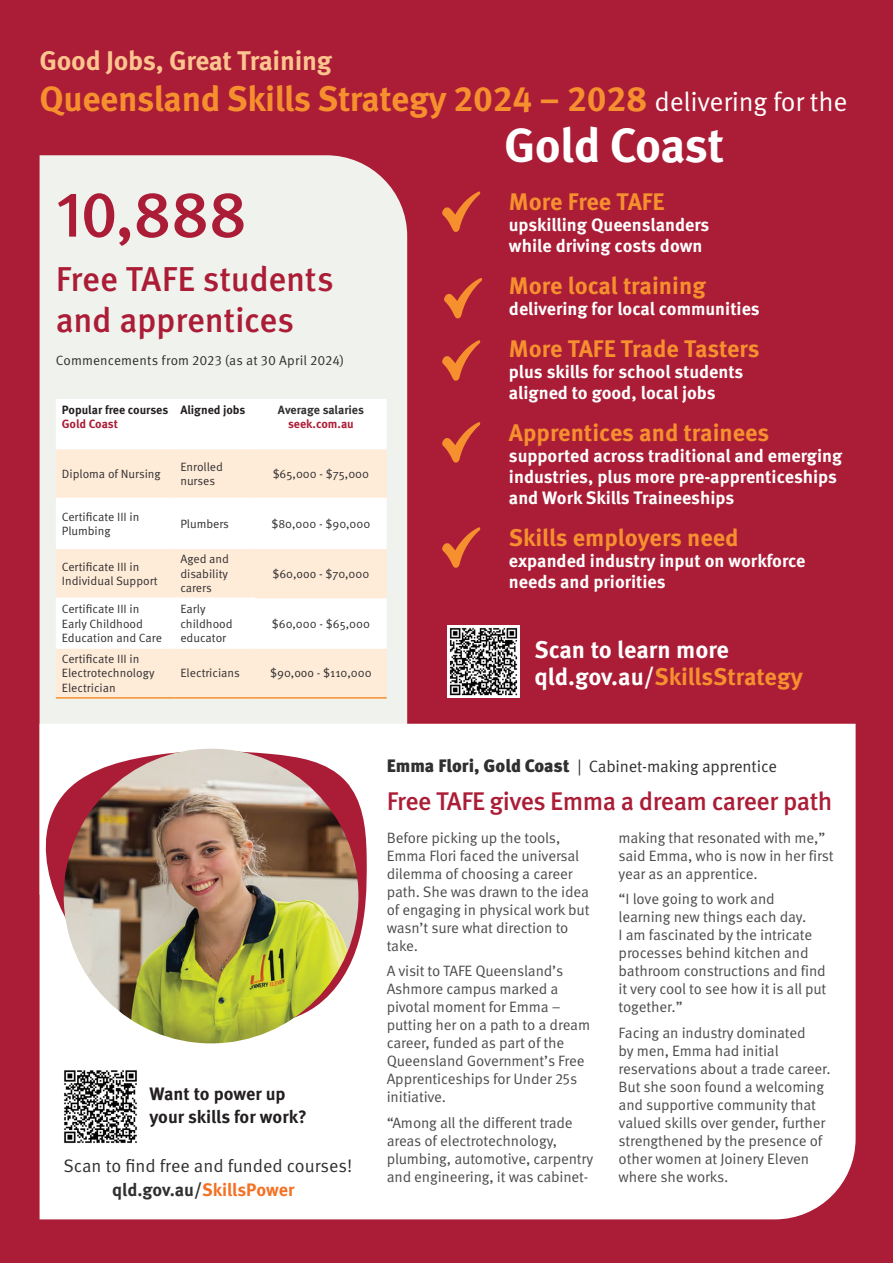
<style>
.page{position:relative;width:893px;height:1263px;background:#ab1d36}
.page>*{position:absolute;margin:0;border:0;box-sizing:border-box;transform-origin:0 0}
.t1{font:500 64.5px "Meta Pro";color:#ab1d36}
.t2{font:700 48px "Meta Pro";letter-spacing:-.015em;color:#fff}
.t3{font:700 35.25px "Meta Pro";letter-spacing:-.01em;color:#f6902f}
.t4{font:500 34.5px/41.4px "Meta Pro";letter-spacing:-.01em;color:#ab1d36}
.t5{font:700 27px "Meta Pro";letter-spacing:-.01em;color:#fcc48f}
.t6{font:500 25.5px "Meta Pro";letter-spacing:-.02em;color:#ab1d36}
.t7{font:700 24px "Meta Pro";color:#f6902f}
.t8{font:700 24px/27px "Meta Pro";color:#fff}
.t9{font:700 18px/21px "Meta Pro";color:#fff}
.t10{font:18px "Meta Pro Norm";color:#312f30}
.t11{font:700 18px/22.5px "Meta Pro";letter-spacing:-.005em;color:#231f20}
.t12{font:700 18px "Meta Pro";letter-spacing:-.005em;color:#312f30}
.t13{font:16.5px "Meta Pro Norm";letter-spacing:-.01em;color:#312f30}
.t14{font:15px/18px "Meta Pro Norm";letter-spacing:-.01em;color:#4b4c4d}
.t15{font:13.5px "Meta Pro Norm";letter-spacing:.01em;color:#312f30}
.t16{font:12px/14.4px "Meta Pro Norm";color:#312f30}
.t17{font:700 12px "Meta Pro";letter-spacing:-.005em;color:#231f20}
.t18{font:700 12px "Meta Pro";color:#ab1d36}
.t19{font:700 12px "Meta Pro";letter-spacing:-.005em;color:#312f30}
.s1{font-family:"Meta Pro Norm";font-weight:400;font-size:27px;color:#fff}
.s2{color:#f6902f}
.s3{color:#f37124}
.s4{font-family:"Meta Pro";font-weight:900;font-size:18px}
</style>
<div class="page">
<svg style="left:442px;top:191px;width:38px;height:41px"></svg>
<svg style="left:442px;top:340px;width:38px;height:41px"></svg>
<svg style="left:442px;top:422px;width:38px;height:41px"></svg>
<svg style="left:444px;top:278px;width:38px;height:40px"></svg>
<svg style="left:442px;top:527px;width:38px;height:41px"></svg>
<div style="left:40px;top:155px;width:367px;height:569px;background:#eff2ed"></div>
<img style="left:448px;top:625px;width:71px;height:72px">
<div style="left:40px;top:724px;width:816px;height:495px;background:#fff"></div>
<svg style="left:39px;top:749px;width:328px;height:278px;fill:#fff"></svg>
<img style="left:64px;top:749px;width:294px;height:294px;border-radius:147px">
<img style="left:61px;top:1067px;width:78px;height:78px">
<div style="left:56px;top:399px;width:331px;height:49px;background:#fff"></div>
<svg style="left:56px;top:449px;width:331px;height:248px;background:#fef3e7"></svg>
<hr style="left:56px;top:448px;width:118px;height:1px;background:#fff">
<hr style="left:174px;top:448px;width:81px;height:1px;background:#fff">
<hr style="left:255px;top:448px;width:132px;height:1px;background:#fff">
<hr style="left:56px;top:498px;width:118px;height:1px;background:#fff">
<hr style="left:174px;top:498px;width:81px;height:1px;background:#fff">
<hr style="left:255px;top:498px;width:132px;height:1px;background:#fff">
<hr style="left:56px;top:548px;width:118px;height:1px;background:#fff">
<hr style="left:174px;top:548px;width:81px;height:1px;background:#fff">
<hr style="left:255px;top:548px;width:132px;height:1px;background:#fff">
<hr style="left:56px;top:597px;width:118px;height:2px;background:#fff">
<hr style="left:174px;top:597px;width:81px;height:2px;background:#fff">
<hr style="left:56px;top:647px;width:118px;height:2px;background:#fff">
<hr style="left:174px;top:647px;width:81px;height:2px;background:#fff">
<hr style="left:255px;top:647px;width:132px;height:2px;background:#fff">
<hr style="left:56px;top:697px;width:118px;height:2px;background:#f6902f">
<hr style="left:174px;top:697px;width:81px;height:2px;background:#f6902f">
<hr style="left:255px;top:697px;width:132px;height:2px;background:#f6902f">
<h3 class="t5" style="left:40px;top:40px;width:294px">Good Jobs, Great Training</h3>
<h3 class="t3" style="left:40px;top:71px;width:809px">Queensland Skills Strategy 2024 – 2028 <span class="s1">delivering for the</span></h3>
<h2 class="t2" style="left:504px;top:108px;width:222px">Gold Coast</h2>
<h1 class="t1" style="left:56px;top:164px;width:193px">10,888</h1>
<h3 class="t4" style="left:56px;top:256px;width:279px">Free TAFE students and apprentices</h3>
<p class="t15" style="left:56px;top:351px;width:290px">Commencements from 2023 (as at 30 April 2024)</p>
<p class="t17" style="left:62px;top:400px;width:108px">Popular free courses</p>
<p class="t18" style="left:62px;top:415px;width:58px">Gold Coast</p>
<p class="t17" style="left:180px;top:400px;width:67px">Aligned jobs</p>
<p class="t19" style="left:278px;top:400px;width:87px">Average salaries</p>
<p class="t18" style="left:288px;top:415px;width:67px">seek.com.au</p>
<p class="t16" style="left:62px;top:466px;width:100px">Diploma of Nursing</p>
<p class="t16" style="left:180px;top:459px;width:44px">Enrolled nurses</p>
<p class="t16" style="left:273px;top:466px;width:98px">$65,000 - $75,000</p>
<p class="t16" style="left:62px;top:509px;width:79px">Certificate III in<br>Plumbing</p>
<p class="t16" style="left:180px;top:516px;width:50px">Plumbers</p>
<p class="t16" style="left:271px;top:516px;width:101px">$80,000 - $90,000</p>
<p class="t16" style="left:62px;top:558px;width:97px">Certificate III in<br>Individual Support</p>
<p class="t16" style="left:180px;top:551px;width:50px;text-align:justify">Aged and disability carers</p>
<p class="t16" style="left:272px;top:566px;width:99px">$60,ooo - $70,000</p>
<p class="t16" style="left:62px;top:601px;width:102px">Certificate III in<br>Early Childhood<br>Education and Care</p>
<p class="t16" style="left:180px;top:601px;width:54px">Early childhood educator</p>
<p class="t16" style="left:272px;top:615px;width:100px">$60,000 - $65,000</p>
<p class="t16" style="left:62px;top:651px;width:94px">Certificate III in<br>Electrotechnology<br>Electrician</p>
<p class="t16" style="left:180px;top:665px;width:61px">Electricians</p>
<p class="t16" style="left:270px;top:665px;width:103px">$90,ooo - $110,000</p>
<h3 class="t7" style="left:509px;top:182px;width:157px">More Free TAFE</h3>
<p class="t9" style="left:509px;top:213px;width:202px">upskilling Queenslanders while driving costs down</p>
<h3 class="t7" style="left:509px;top:266px;width:198px">More local training</h3>
<p class="t9" style="left:509px;top:297px;width:252px">delivering for local communities</p>
<h3 class="t7" style="left:509px;top:329px;width:252px">More TAFE Trade Tasters</h3>
<p class="t9" style="left:509px;top:360px;width:236px">plus skills for school students aligned to good, local jobs</p>
<h3 class="t7" style="left:509px;top:413px;width:262px">Apprentices and trainees</h3>
<p class="t9" style="left:509px;top:444px;width:335px">supported across traditional and emerging industries, plus more pre-apprenticeships and Work Skills Traineeships</p>
<h3 class="t7" style="left:509px;top:518px;width:231px">Skills employers need</h3>
<p class="t9" style="left:509px;top:549px;width:298px">expanded industry input on workforce needs and priorities</p>
<h3 class="t8" style="left:534px;top:635px;width:270px">Scan to learn more qld.gov.au/<span class="s2">SkillsStrategy</span></h3>
<p class="t11" style="left:149px;top:1081px;width:159px">Want to power up your skills for work?</p>
<p class="t10" style="left:63px;top:1152px;width:290px">Scan to find free and funded courses!</p>
<p class="t12" style="left:112px;top:1175px;width:184px">qld.gov.au/<span class="s3">SkillsPower</span></p>
<p class="t13" style="left:387px;top:754px;width:392px"><span class="s4">Emma Flori, Gold Coast</span> | Cabinet-making apprentice</p>
<h3 class="t6" style="left:387px;top:781px;width:447px">Free TAFE gives Emma a dream career path</h3>
<p class="t14" style="left:387px;top:828px;width:204px">Before picking up the tools,<br>Emma Flori faced the universal dilemma of choosing a career path. She was drawn to the idea of engaging in physical work but wasn’t sure what direction to take.</p>
<p class="t14" style="left:387px;top:961px;width:205px">A visit to TAFE Queensland’s<br>Ashmore campus marked a pivotal moment for Emma – putting her on a path to a dream career, funded as part of the<br>Queensland Government’s Free<br>Apprenticeships for Under 25s initiative.</p>
<p class="t14" style="left:387px;top:1113px;width:208px">“Among all the different trade areas of electrotechnology, plumbing, automotive, carpentry and engineering, it was cabinet-</p>
<p class="t14" style="left:619px;top:828px;width:216px">making that resonated with me,” said Emma, who is now in her first year as an apprentice.</p>
<p class="t14" style="left:619px;top:889px;width:209px">“I love going to work and learning new things each day.<br>I am fascinated by the intricate processes behind kitchen and bathroom constructions and find it very cool to see how it is all put together.”</p>
<p class="t14" style="left:619px;top:1023px;width:214px">Facing an industry dominated<br>by men, Emma had initial reservations about a trade career.<br>But she soon found a welcoming and supportive community that valued skills over gender, further strengthened by the presence of other women at Joinery Eleven where she works.</p>
</div>
